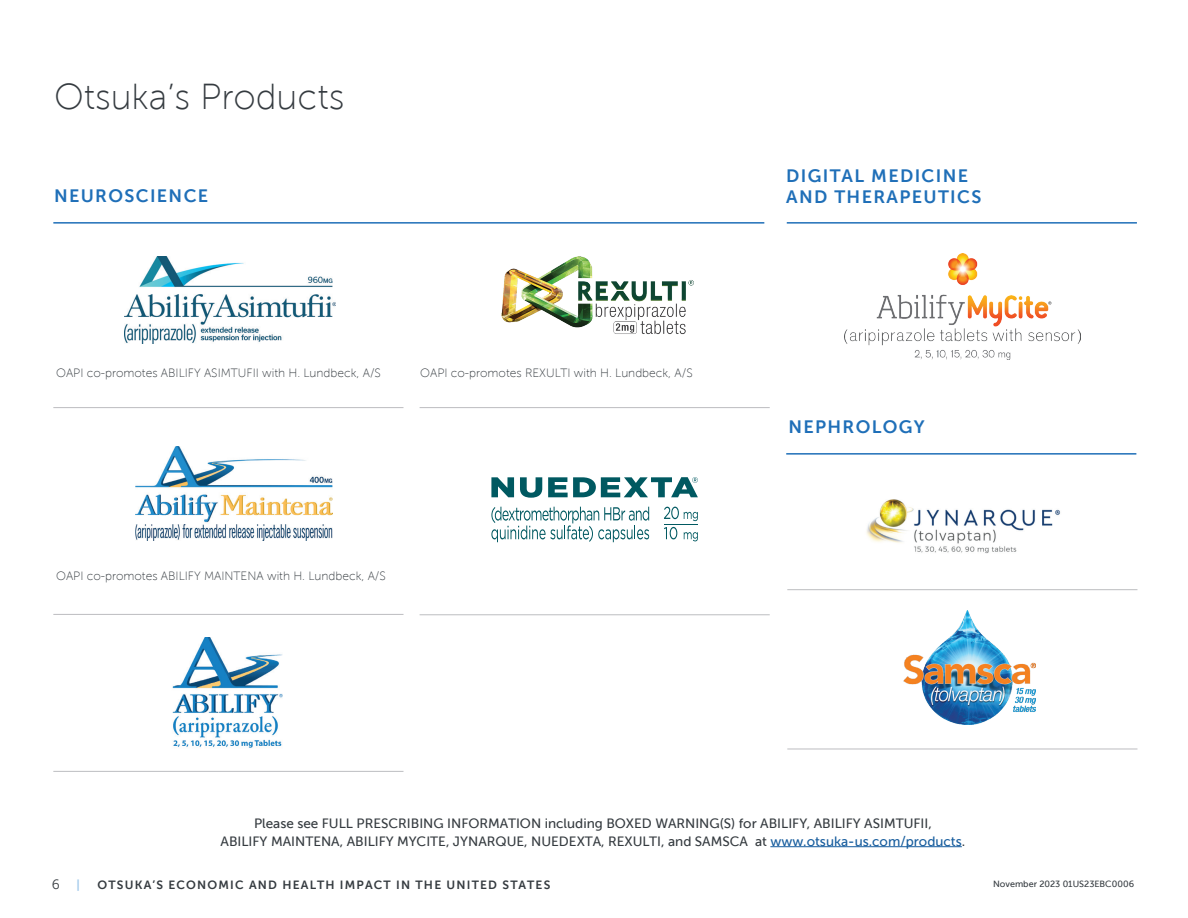
<style>
.page{position:relative;width:1188px;height:918px;background:#fff}
.page>*{position:absolute;margin:0;border:0;box-sizing:border-box;transform-origin:0 0}
.Headline_B{font:36px "Museo Sans 100";color:#353b40}
.Headline_C{font:18px/21px "Museo Sans 700";letter-spacing:.075em;color:#1f6fb8}
.Headline_A{font:13.5px/18px "Museo Sans 500";color:#353b40;text-align:center}
.t1{font:13.5px "Museo Sans 300";color:#353b40}
.Headline_A-2{font:12px "Museo Sans 100";color:#353b40}
.t2{font:12px "Museo Sans 700";letter-spacing:.1em;color:#353b40}
.t3{font:12px "Museo Sans 700";color:#a0c9eb}
.t4{font:9px "Museo Sans 500";color:#353b40}
.s1{color:#175d9e}
</style>
<div class="page">
<img style="left:125px;top:257px;width:210px;height:87px">
<hr style="left:53px;top:222px;width:711px;height:2px;background:#1f6fb8">
<hr style="left:53px;top:407px;width:351px;height:1px;background:#bcbdc0">
<hr style="left:420px;top:407px;width:350px;height:1px;background:#bcbdc0">
<hr style="left:420px;top:615px;width:350px;height:1px;background:#bcbdc0">
<hr style="left:787px;top:589px;width:350px;height:1px;background:#bcbdc0">
<hr style="left:53px;top:614px;width:351px;height:1px;background:#bcbdc0">
<hr style="left:53px;top:771px;width:351px;height:1px;background:#bcbdc0">
<hr style="left:787px;top:749px;width:350px;height:1px;background:#bcbdc0">
<hr style="left:787px;top:222px;width:350px;height:2px;background:#1f6fb8">
<hr style="left:786px;top:453px;width:350px;height:2px;background:#1f6fb8">
<img style="left:501px;top:256px;width:192px;height:78px">
<img style="left:136px;top:446px;width:197px;height:95px">
<img style="left:172px;top:637px;width:111px;height:111px">
<img style="left:844px;top:254px;width:237px;height:106px">
<img style="left:866px;top:499px;width:194px;height:55px">
<img style="left:904px;top:610px;width:132px;height:114px">
<hr style="left:770px;top:846px;width:192px;height:1px;background:#175d9e">
<svg style="left:491px;top:507px;width:158px;height:35px"></svg>
<svg style="left:664px;top:507px;width:34px;height:14px"></svg>
<svg style="left:664px;top:527px;width:13px;height:12px"></svg>
<svg style="left:684px;top:532px;width:14px;height:9px"></svg>
<hr style="left:664px;top:524px;width:34px;height:1px;background:#005961">
<svg style="left:491px;top:477px;width:23px;height:20px"></svg>
<svg style="left:520px;top:477px;width:22px;height:21px"></svg>
<svg style="left:548px;top:477px;width:150px;height:20px"></svg>
<p class="Headline_B" style="left:54px;top:78px;width:292px">Otsuka’s Products</p>
<p class="Headline_C" style="left:54px;top:185px;width:156px">NEUROSCIENCE</p>
<p class="Headline_A-2" style="left:56px;top:366px;width:326px">OAPI co-promotes ABILIFY ASIMTUFII with H. Lundbeck, A/S</p>
<p class="Headline_A-2" style="left:420px;top:366px;width:274px">OAPI co-promotes REXULTI with H. Lundbeck, A/S</p>
<p class="Headline_A-2" style="left:56px;top:570px;width:331px">OAPI co-promotes ABILIFY MAINTENA with H. Lundbeck, A/S</p>
<p class="Headline_C" style="left:786px;top:165px;width:197px">DIGITAL MEDICINE<br>AND THERAPEUTICS</p>
<p class="Headline_C" style="left:788px;top:416px;width:138px">NEPHROLOGY</p>
<p class="Headline_A" style="left:221px;top:814px;width:746px">Please see FULL PRESCRIBING INFORMATION including BOXED WARNING(S) for ABILIFY, ABILIFY ASIMTUFII,<br>ABILIFY MAINTENA, ABILIFY MYCITE, JYNARQUE, NUEDEXTA, REXULTI, and SAMSCA at <span class="s1">www.otsuka-us.com/products</span>.</p>
<p class="t1" style="left:52px;top:877px;width:10px">6</p>
<p class="t3" style="left:76px;top:878px;width:5px">|</p>
<p class="t2" style="left:97px;top:878px;width:454px">OTSUKA’S ECONOMIC AND HEALTH IMPACT IN THE UNITED STATES</p>
<p class="t4" style="left:993px;top:879px;width:142px">November 2023 01US23EBC0006</p>
</div>
